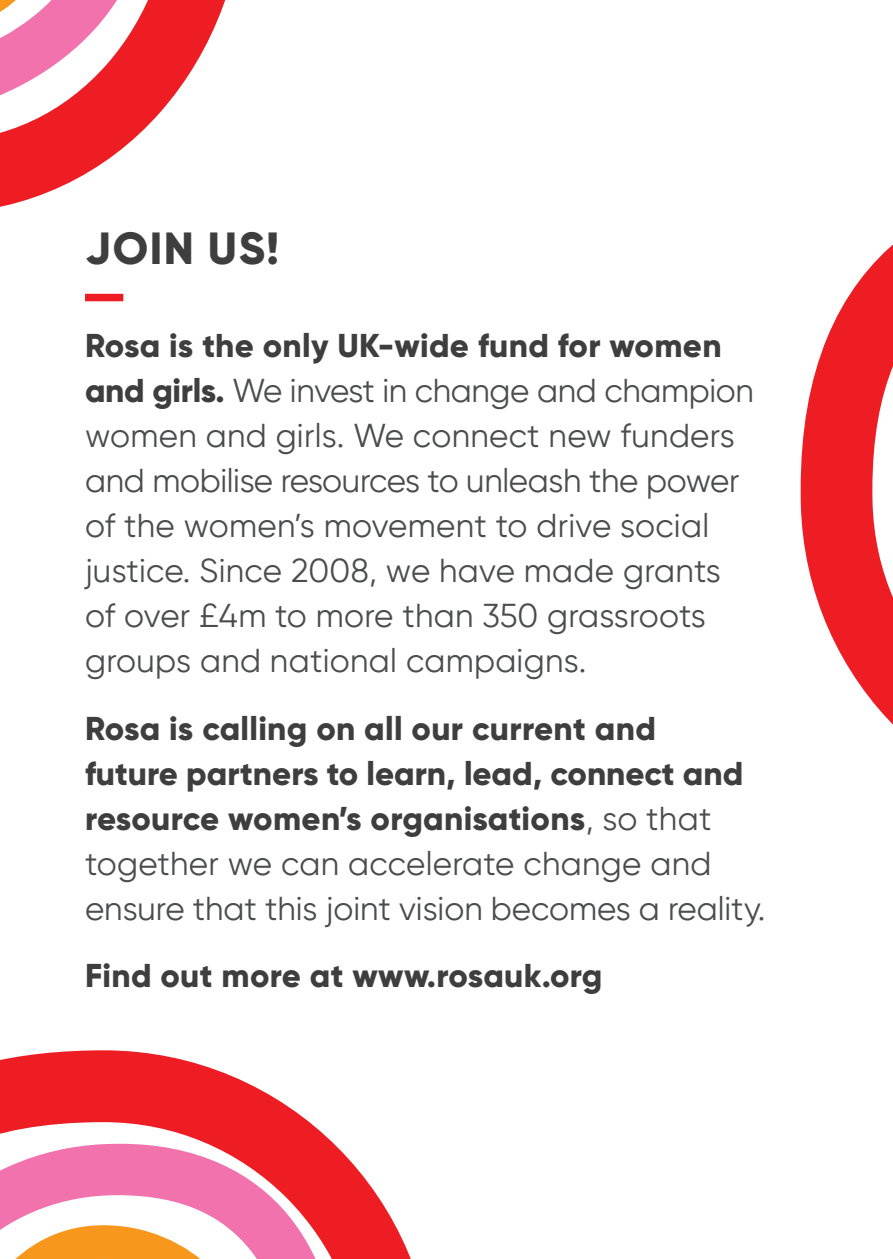
<style>
.page{position:relative;width:893px;height:1259px;background:#fff}
.page>*{position:absolute;margin:0;border:0;box-sizing:border-box;transform-origin:0 0}
.t1{font:800 45px "Gilroy";letter-spacing:.035em;color:#3e3e3f}
.t2{font:33px/45px "Gilroy";letter-spacing:.005em;color:#4b4c4d}
.t3{font:800 33px/45px "Gilroy";letter-spacing:.005em;color:#3e3e3f}
.s1{font-weight:800;color:#3e3e3f}
.s2{font-weight:400;color:#4b4c4d}
</style>
<div class="page">
<svg style="left:0;top:0;width:226px;height:207px"></svg>
<svg style="left:0;top:0;width:151px;height:121px"></svg>
<svg style="left:801px;top:244px;width:92px;height:481px;fill:#ee1d23"></svg>
<svg style="left:0;top:1050px;width:411px;height:209px;fill:#ee1d23"></svg>
<svg style="left:0;top:1143px;width:340px;height:116px"></svg>
<div style="left:85px;top:294px;width:38px;height:7px;background:#ee1d23"></div>
<p class="t1" style="left:85px;top:220px;width:195px">JOIN US!</p>
<p class="t2" style="left:85px;top:322px;width:670px"><span class="s1">Rosa is the only UK-wide fund for women and girls.</span> We invest in change and champion women and girls. We connect new funders and mobilise resources to unleash the power of the women’s movement to drive social justice. Since 2008, we have made grants of over £4m to more than 350 grassroots groups and national campaigns.</p>
<p class="t3" style="left:85px;top:705px;width:682px">Rosa is calling on all our current and<br>future partners to learn, lead, connect and resource women’s organisations<span class="s2">, so that together we can accelerate change and ensure that this joint vision becomes a reality.</span></p>
<p class="t3" style="left:85px;top:953px;width:519px">Find out more at www.rosauk.org</p>
</div>
